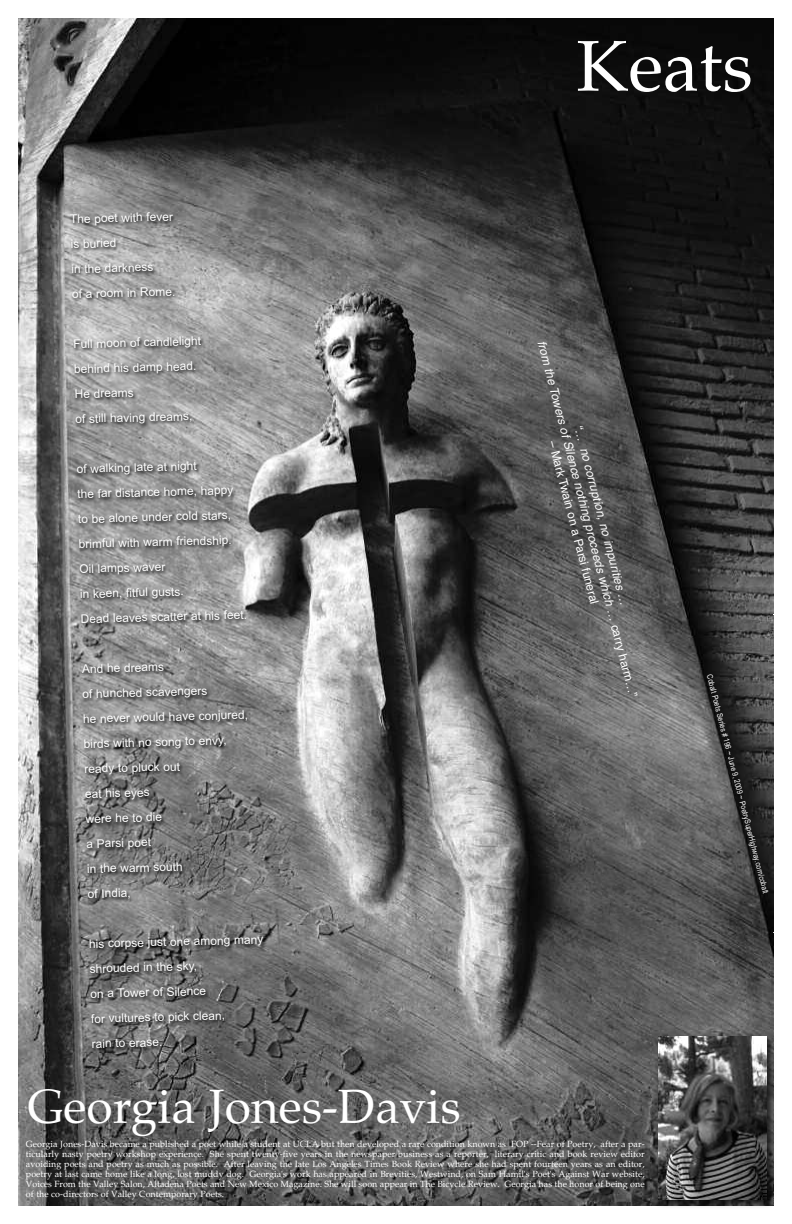
<style>
.page{position:relative;width:792px;height:1224px;background:#fff}
.page>*{position:absolute;margin:0;border:0;box-sizing:border-box;transform-origin:0 0}
.t1{font:72px "Palatia";color:#fff}
.t2{font:48px "Palatino";color:#fff}
.t3{font:12px/25px "Arial";color:#fff}
.t4{font:italic 12px/14px "Helvetica";color:#fff;text-align:center}
.t5{font:12px "Helvetica";color:#fff}
.t6{font:9px/10px "Palatia";color:#fff;text-align:justify}
.t7{font:8px "Arial Narrow";color:#fff}
.s1{font-style:normal}
</style>
<div class="page">
<img style="left:18px;top:18px;width:756px;height:1188px">
<img style="left:50px;top:181px;width:283px;height:901px">
<img style="left:653px;top:1031px;width:121px;height:176px">
<img style="left:658px;top:1036px;width:108px;height:164px">
<img style="left:551px;top:615px;width:223px;height:355px">
<h3 class="t3" style="left:69px;top:207px;width:105px;rotate:-2deg">The poet with fever is buried<br>in the darkness<br>of a room in Rome.</h3>
<h3 class="t3" style="left:72px;top:332px;width:130px;rotate:-2deg">Full moon of candlelight behind his damp head.<br>He dreams<br>of still having dreams,</h3>
<h3 class="t3" style="left:75px;top:457px;width:168px;rotate:-2deg">of walking late at night<br>the far distance home, happy to be alone under cold stars, brimful with warm friendship.<br>Oil lamps waver<br>in keen, fitful gusts.<br>Dead leaves scatter at his feet.</h3>
<h3 class="t3" style="left:79px;top:657px;width:168px;rotate:-2deg">And he dreams<br>of hunched scavengers<br>he never would have conjured, birds with no song to envy, ready to pluck out<br>eat his eyes<br>were he to die<br>a Parsi poet<br>in the warm south<br>of India,</h3>
<h3 class="t3" style="left:88px;top:932px;width:177px;rotate:-2deg">his corpse just one among many shrouded in the sky,<br>on a Tower of Silence<br>for vultures to pick clean,<br>rain to erase.</h3>
<h2 class="t2" style="left:27px;top:1079px;width:435px">Georgia Jones-Davis</h2>
<h1 class="t1" style="left:576px;top:22px;width:178px">Keats</h1>
<h3 class="t4" style="left:560px;top:336px;width:369px;rotate:75deg">“… no corruption, no impurities …<br>from the Towers of Silence nothing proceeds which … <span class="s1">carry harm…”</span></h3>
<h3 class="t5" style="left:556px;top:440px;width:170px;rotate:75deg">– Mark Twain on a Parsi funeral</h3>
<p class="t7" style="left:713px;top:674px;width:227px;rotate:75deg">Cobalt Poets Series # 196 ~ June 9, 2009 ~ PoetrySuperHighway.com/cobalt</p>
<p class="t6" style="left:26px;top:1139px;width:620px">Georgia Jones-Davis became a published a poet while a student at UCLA but then developed a rare condition known as FOP --Fear of Poetry, after a par&shy;ticularly nasty poetry workshop experience. She spent twenty-five years in the newspaper business as a reporter, literary critic and book review editor avoiding poets and poetry as much as possible. After leaving the late Los Angeles Times Book Review where she had spent fourteen years as an editor, poetry at last came home like a long, lost muddy dog. Georgia's work has appeared in Brevities, Westwind, on Sam Hamil's Poet's Against War website, Voices From the Valley Salon, Altadena Poets and New Mexico Magazine. She will soon appear in The Bicycle Review. Georgia has the honor of being one of the co-directors of Valley Contemporary Poets.</p>
</div>
